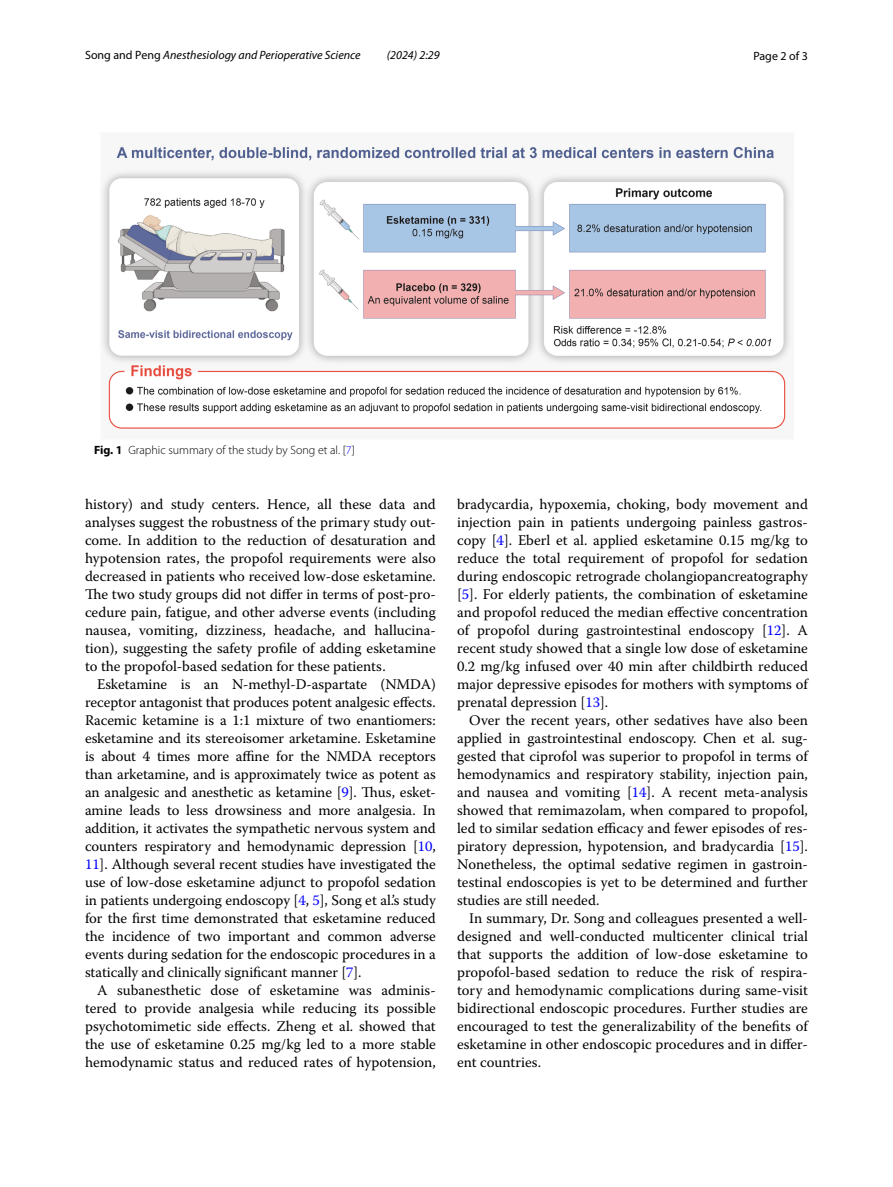
<style>
.page{position:relative;width:893px;height:1187px;background:#fff}
.page>*{position:absolute;margin:0;border:0;box-sizing:border-box;transform-origin:0 0}
.t1{font:14.7px/18px "Warnock Pro";color:#000;text-align:justify}
.t2{font:italic 12px "Myriad Pro";color:#000}
.t3{font:300 12px "Myriad Pro";color:#000}
.t4{font:12px "Myriad Pro";color:#000}
.s1{font-style:normal}
.s2{font-weight:700}
.s3{color:#00f}
</style>
<div class="page">
<img style="left:101px;top:146px;width:690px;height:283px">
<p class="t2" style="left:85px;top:48px;width:277px"><span class="s1">Song and Peng</span> Anesthesiology and Perioperative Science</p>
<p class="t2" style="left:387px;top:48px;width:54px">(2024) 2:29</p>
<p class="t4" style="left:753px;top:48px;width:56px">Page 2 of 3</p>
<p class="t3" style="left:94px;top:444px;width:262px"><span class="s2">Fig. 1</span> Graphic summary of the study by Song et al. [<span class="s3">7</span>]</p>
<p class="t1" style="left:85px;top:495px;width:352px">history) and study centers. Hence, all these data and analyses suggest the robustness of the primary study out&shy;come. In addition to the reduction of desaturation and hypotension rates, the propofol requirements were also decreased in patients who received low-dose esketamine.<br>The two study groups did not differ in terms of post-pro&shy;cedure pain, fatigue, and other adverse events (including nausea, vomiting, dizziness, headache, and hallucina&shy;tion), suggesting the safety profile of adding esketamine to the propofol-based sedation for these patients.</p>
<p class="t1" style="left:85px;top:675px;width:352px;text-indent:12px">Esketamine is an N-methyl-D-aspartate (NMDA) receptor antagonist that produces potent analgesic effects.<br>Racemic ketamine is a 1:1 mixture of two enantiomers: esketamine and its stereoisomer arketamine. Esketamine is about 4 times more affine for the NMDA receptors than arketamine, and is approximately twice as potent as an analgesic and anesthetic as ketamine [<span class="s3">9</span>]. Thus, esket&shy;amine leads to less drowsiness and more analgesia. In addition, it activates the sympathetic nervous system and counters respiratory and hemodynamic depression [<span class="s3">10</span>, <span class="s3">11</span>]. Although several recent studies have investigated the use of low-dose esketamine adjunct to propofol sedation in patients undergoing endoscopy [<span class="s3">4</span>, <span class="s3">5</span>], Song et al.’s study for the first time demonstrated that esketamine reduced the incidence of two important and common adverse events during sedation for the endoscopic procedures in a statically and clinically significant manner [<span class="s3">7</span>].</p>
<p class="t1" style="left:85px;top:981px;width:352px;text-indent:12px">A subanesthetic dose of esketamine was adminis&shy;tered to provide analgesia while reducing its possible psychotomimetic side effects. Zheng et al. showed that the use of esketamine 0.25 mg/kg led to a more stable hemodynamic status and reduced rates of hypotension,</p>
<p class="t1" style="left:457px;top:495px;width:352px">bradycardia, hypoxemia, choking, body movement and injection pain in patients undergoing painless gastros&shy;copy [<span class="s3">4</span>]. Eberl et al. applied esketamine 0.15 mg/kg to reduce the total requirement of propofol for sedation during endoscopic retrograde cholangiopancreatography [<span class="s3">5</span>]. For elderly patients, the combination of esketamine and propofol reduced the median effective concentration of propofol during gastrointestinal endoscopy [<span class="s3">12</span>]. A recent study showed that a single low dose of esketamine 0.2 mg/kg infused over 40 min after childbirth reduced major depressive episodes for mothers with symptoms of prenatal depression [<span class="s3">13</span>].</p>
<p class="t1" style="left:457px;top:711px;width:352px;text-indent:12px">Over the recent years, other sedatives have also been applied in gastrointestinal endoscopy. Chen et al. sug&shy;gested that ciprofol was superior to propofol in terms of hemodynamics and respiratory stability, injection pain, and nausea and vomiting [<span class="s3">14</span>]. A recent meta-analysis showed that remimazolam, when compared to propofol, led to similar sedation efficacy and fewer episodes of res&shy;piratory depression, hypotension, and bradycardia [<span class="s3">15</span>].<br>Nonetheless, the optimal sedative regimen in gastroin&shy;testinal endoscopies is yet to be determined and further studies are still needed.</p>
<p class="t1" style="left:457px;top:909px;width:352px;text-indent:12px">In summary, Dr. Song and colleagues presented a well&shy;designed and well-conducted multicenter clinical trial that supports the addition of low-dose esketamine to propofol-based sedation to reduce the risk of respira&shy;tory and hemodynamic complications during same-visit bidirectional endoscopic procedures. Further studies are encouraged to test the generalizability of the benefits of esketamine in other endoscopic procedures and in differ&shy;ent countries.</p>
</div>
